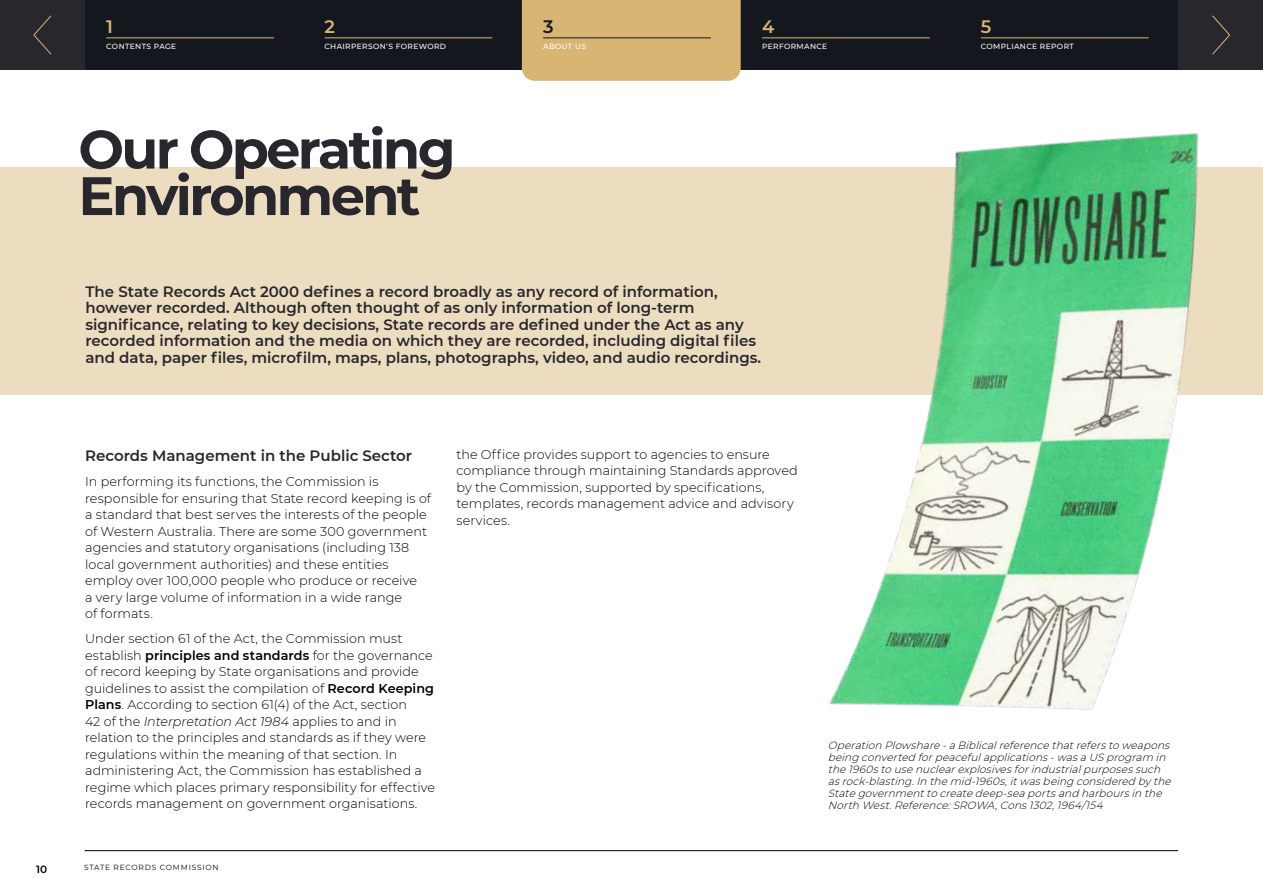
<style>
.page{position:relative;width:1263px;height:893px;background:#fff}
.page>*{position:absolute;margin:0;border:0;box-sizing:border-box;transform-origin:0 0}
.t1{font:700 54px/46.5px "Montserrat";letter-spacing:-.05em;color:#27272d}
.t2{font:600 18px "Montserrat";color:#d9b573}
.t3{font:600 18px "Montserrat";color:#15171e}
.t4{font:600 15px/16.5px "Montserrat";color:#27272d}
.t5{font:300 12.75px/16.5px "Montserrat";letter-spacing:.005em;color:#000}
.t6{font:italic 300 10.5px/12px "Montserrat";color:#000}
.t7{font:600 10.5px "Montserrat";color:#000}
.t8{font:500 7.5px "Montserrat";letter-spacing:.05em;color:#fff}
.t9{font:7.5px "Montserrat";letter-spacing:.1em;color:#000}
.s1{font-weight:600}
.s2{font-style:italic}
</style>
<div class="page">
<div style="left:0;top:168px;width:1263px;height:227px;background:#edddc0"></div>
<img style="left:592px;top:133px;width:671px;height:719px">
<hr style="left:85px;top:850px;width:1093px;height:1px;background:#000">
<div style="left:741px;top:0;width:219px;height:70px;background:#15171e"></div>
<div style="left:960px;top:0;width:218px;height:70px;background:#15171e"></div>
<div style="left:303px;top:0;width:219px;height:70px;background:#15171e"></div>
<div style="left:85px;top:0;width:219px;height:70px;background:#15171e"></div>
<div style="left:0;top:0;width:84px;height:70px;background:#27272d"></div>
<div style="left:1178px;top:0;width:85px;height:70px;background:#27272d"></div>
<hr style="left:762px;top:38px;width:168px;height:1px;background:#d9b573">
<hr style="left:981px;top:38px;width:168px;height:1px;background:#d9b573">
<hr style="left:324px;top:38px;width:168px;height:1px;background:#d9b573">
<hr style="left:106px;top:38px;width:168px;height:1px;background:#d9b573">
<svg style="left:33px;top:15px;width:19px;height:40px"></svg>
<svg style="left:1212px;top:15px;width:18px;height:40px"></svg>
<div style="left:522px;top:0;width:219px;height:81px;background:#d9b573"></div>
<hr style="left:543px;top:38px;width:168px;height:1px;background:#15171e">
<h2 class="t2" style="left:106px;top:14px;width:8px">1</h2>
<p class="t8" style="left:106px;top:41px;width:72px">CONTENTS PAGE</p>
<h2 class="t2" style="left:324px;top:14px;width:12px">2</h2>
<p class="t8" style="left:324px;top:41px;width:123px">CHAIRPERSON’S FOREWORD</p>
<h1 class="t1" style="left:78px;top:123px;width:379px">Our Operating<br>Environment</h1>
<h2 class="t3" style="left:543px;top:14px;width:12px">3</h2>
<p class="t8" style="left:543px;top:41px;width:44px">ABOUT US</p>
<h2 class="t2" style="left:762px;top:14px;width:14px">4</h2>
<p class="t8" style="left:762px;top:41px;width:67px">PERFORMANCE</p>
<p class="t4" style="left:85px;top:282px;width:677px">The State Records Act 2000 defines a record broadly as any record of information, however recorded. Although often thought of as only information of long-term significance, relating to key decisions, State records are defined under the Act as any recorded information and the media on which they are recorded, including digital files and data, paper files, microfilm, maps, plans, photographs, video, and audio recordings.</p>
<h2 class="t2" style="left:981px;top:14px;width:12px">5</h2>
<p class="t8" style="left:981px;top:41px;width:94px">COMPLIANCE REPORT</p>
<p class="t4" style="left:85px;top:447px;width:328px">Records Management in the Public Sector</p>
<p class="t5" style="left:85px;top:473px;width:347px">In performing its functions, the Commission is responsible for ensuring that State record keeping is of a standard that best serves the interests of the people of Western Australia. There are some 300 government agencies and statutory organisations (including 138 local government authorities) and these entities employ over 100,000 people who produce or receive<br>a very large volume of information in a wide range<br>of formats.</p>
<p class="t5" style="left:85px;top:630px;width:351px">Under section 61 of the Act, the Commission must establish <span class="s1">principles and standards</span> for the governance of record keeping by State organisations and provide guidelines to assist the compilation of <span class="s1">Record Keeping Plans</span>. According to section 61(4) of the Act, section<br>42 of the <span class="s2">Interpretation Act 1984</span> applies to and in relation to the principles and standards as if they were regulations within the meaning of that section. In administering Act, the Commission has established a regime which places primary responsibility for effective records management on government organisations.</p>
<p class="t7" style="left:36px;top:862px;width:13px">10</p>
<p class="t9" style="left:84px;top:863px;width:136px">STATE RECORDS COMMISSION</p>
<p class="t5" style="left:456px;top:446px;width:343px">the Office provides support to agencies to ensure compliance through maintaining Standards approved by the Commission, supported by specifications, templates, records management advice and advisory services.</p>
<p class="t6" style="left:828px;top:738px;width:348px">Operation Plowshare-aBiblicalreferencethatreferstoweapons being converted forpeacefulapplications-wasaUSprogram in the1960stousenuclearexplosivesforindustrialpurposessuch asrock-blasting.In themid-1960s,itwasbeing considered by the Stategovernmenttocreatedeep-seaportsand harboursin the North West.Reference:SROWA,Cons1302,1964/154</p>
</div>
